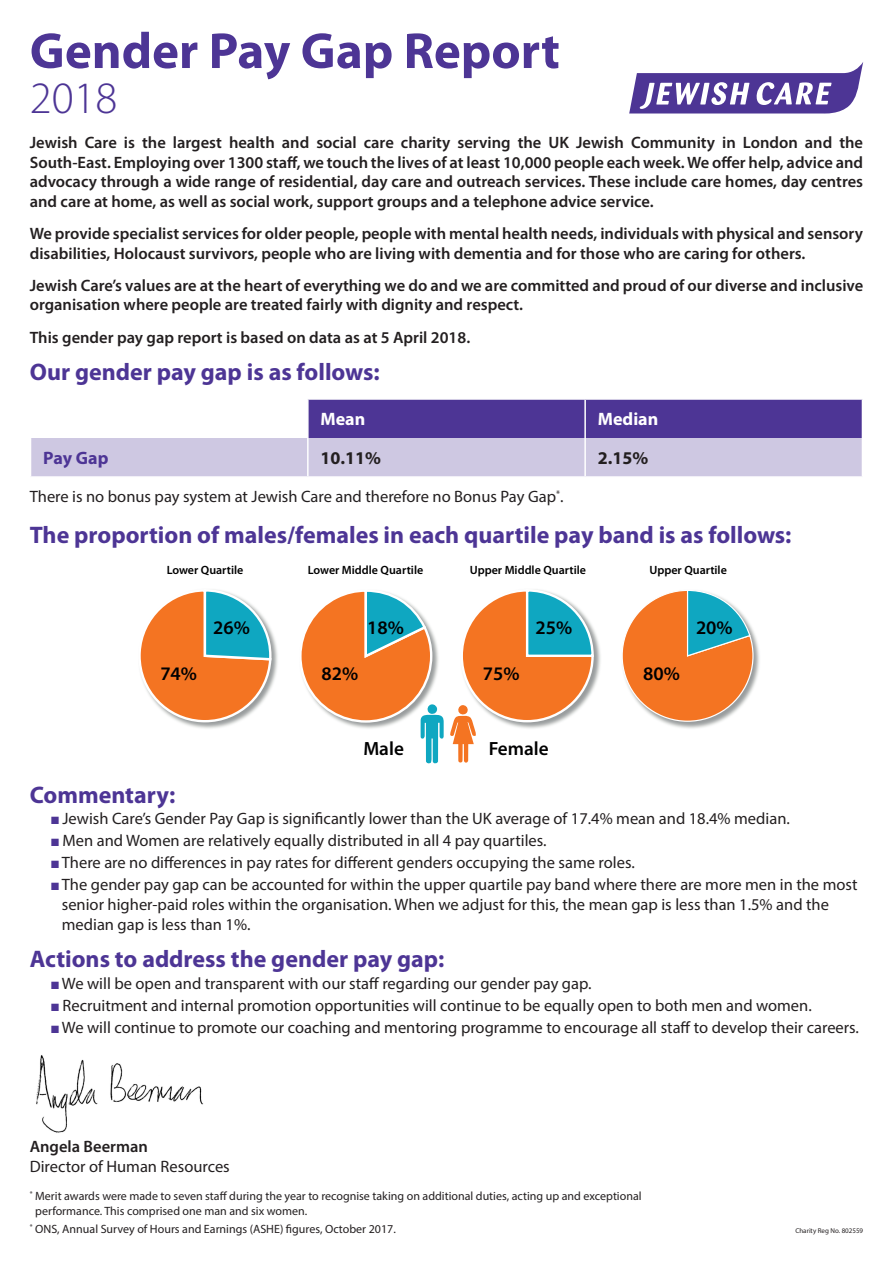
<style>
.page{position:relative;width:893px;height:1263px;background:#fff}
.page>*{position:absolute;margin:0;border:0;box-sizing:border-box;transform-origin:0 0}
.t1{font:700 51px "Myriad Pro";color:#4d3595}
.t2{font:300 45px "Myriad Pro";color:#4d3595}
.t3{font:700 24px "Myriad Pro";color:#4d3595}
.t4{font:600 19.2px "Myriad Pro";color:#000001}
.t5{font:700 18px "Myriad Pro";color:#231f20}
.t6{font:700 18px "Myriad Pro";color:#fff}
.t7{font:700 18px "Myriad Pro";letter-spacing:-.005em;color:#4d3595}
.Body_text{font:16.5px/19.8px "Myriad Pro";color:#231f20}
.Intro_text{font:600 16.5px/19.5px "Myriad Pro";color:#231f20}
.Note_text{font:12px/14.4px "Myriad Pro";color:#231f20}
.t8{font:600 12px "Myriad Pro";color:#000001}
.t9{font:7.05px "Myriad Pro";color:#231f20}
.s1{color:#4d3595}
.s2{font-weight:600}
</style>
<div class="page">
<svg style="left:629px;top:62px;width:234px;height:52px"></svg>
<img style="left:182px;top:632px;width:96px;height:97px">
<svg style="left:140px;top:590px;width:132px;height:133px"></svg>
<img style="left:594px;top:630px;width:7px;height:58px">
<svg style="left:622px;top:590px;width:138px;height:139px"></svg>
<svg style="left:301px;top:589px;width:293px;height:175px"></svg>
<svg style="left:31px;top:400px;width:831px;height:76px"></svg>
<hr style="left:307px;top:400px;width:2px;height:38px;background:#fff">
<hr style="left:307px;top:438px;width:2px;height:38px;background:#fff">
<hr style="left:584px;top:400px;width:2px;height:38px;background:#fff">
<hr style="left:584px;top:438px;width:2px;height:38px;background:#fff">
<img style="left:36px;top:1055px;width:168px;height:78px">
<p class="t1" style="left:30px;top:22px;width:532px">Gender Pay Gap Report</p>
<p class="t2" style="left:30px;top:73px;width:89px">2018</p>
<p class="Intro_text" style="left:30px;top:133px;width:835px;text-align:justify">Jewish Care is the largest health and social care charity serving the UK Jewish Community in London and the South-East. Employing over 1300 staff, we touch the lives of at least 10,000 people each week. We offer help, advice and advocacy through a wide range of residential, day care and outreach services. These include care homes, day centres and care at home, as well as social work, support groups and a telephone advice service.</p>
<p class="Intro_text" style="left:30px;top:224px;width:835px">We provide specialist services for older people, people with mental health needs, individuals with physical and sensory disabilities, Holocaust survivors, people who are living with dementia and for those who are caring for others.</p>
<p class="Intro_text" style="left:30px;top:276px;width:835px">Jewish Care’s values are at the heart of everything we do and we are committed and proud of our diverse and inclusive organisation where people are treated fairly with dignity and respect.</p>
<p class="Intro_text" style="left:30px;top:328px;width:442px">This gender pay gap report is based on data as at 5 April 2018.</p>
<p class="t3" style="left:30px;top:359px;width:351px">Our gender pay gap is as follows:</p>
<p class="t6" style="left:321px;top:409px;width:46px">Mean</p>
<p class="t6" style="left:598px;top:409px;width:62px">Median</p>
<p class="t7" style="left:43px;top:448px;width:67px">Pay Gap</p>
<p class="t5" style="left:321px;top:448px;width:62px">10.11%</p>
<p class="t5" style="left:598px;top:448px;width:52px">2.15%</p>
<p class="Body_text" style="left:30px;top:486px;width:535px">There is no bonus pay system at Jewish Care and therefore no Bonus Pay Gap<sup>*</sup>.</p>
<p class="t3" style="left:30px;top:521px;width:763px">The proportion of males/females in each quartile pay band is as follows:</p>
<p class="t8" style="left:167px;top:564px;width:78px">Lower Quartile</p>
<p class="t8" style="left:308px;top:564px;width:117px">Lower Middle Quartile</p>
<p class="t8" style="left:470px;top:564px;width:118px">Upper Middle Quartile</p>
<p class="t8" style="left:649px;top:564px;width:79px">Upper Quartile</p>
<p class="t4" style="left:160px;top:663px;width:38px">74%</p>
<p class="t4" style="left:213px;top:617px;width:38px">26%</p>
<p class="t4" style="left:367px;top:617px;width:38px">18%</p>
<p class="t4" style="left:536px;top:617px;width:38px">25%</p>
<p class="t4" style="left:696px;top:617px;width:38px">20%</p>
<p class="t4" style="left:322px;top:663px;width:38px">82%</p>
<p class="t4" style="left:483px;top:663px;width:38px">75%</p>
<p class="t4" style="left:643px;top:663px;width:38px">80%</p>
<p class="t4" style="left:363px;top:737px;width:42px">Male</p>
<p class="t4" style="left:489px;top:737px;width:62px">Female</p>
<p class="t3" style="left:30px;top:781px;width:147px">Commentary:</p>
<p class="Body_text" style="left:51px;top:809px;width:740px"><span class="s1">■</span> Jewish Care’s Gender Pay Gap is significantly lower than the UK average of 17.4% mean and 18.4% median.</p>
<p class="Body_text" style="left:51px;top:831px;width:497px"><span class="s1">■</span> Men and Women are relatively equally distributed in all 4 pay quartiles.</p>
<p class="Body_text" style="left:51px;top:852px;width:585px"><span class="s1">■</span> There are no differences in pay rates for different genders occupying the same roles.</p>
<p class="Body_text" style="left:62px;top:874px;width:797px;text-indent:-11px"><span class="s1">■</span> The gender pay gap can be accounted for within the upper quartile pay band where there are more men in the most senior higher-paid roles within the organisation. When we adjust for this, the mean gap is less than 1.5% and the median gap is less than 1%.</p>
<p class="t3" style="left:30px;top:945px;width:416px">Actions to address the gender pay gap:</p>
<p class="Body_text" style="left:51px;top:973px;width:542px"><span class="s1">■</span> We will be open and transparent with our staff regarding our gender pay gap.</p>
<p class="Body_text" style="left:51px;top:995px;width:762px"><span class="s1">■</span> Recruitment and internal promotion opportunities will continue to be equally open to both men and women.</p>
<p class="Body_text" style="left:51px;top:1017px;width:809px"><span class="s1">■</span> We will continue to promote our coaching and mentoring programme to encourage all staff to develop their careers.</p>
<p class="Body_text" style="left:30px;top:1137px;width:202px"><span class="s2">Angela Beerman<br></span>Director of Human Resources</p>
<p class="Note_text" style="left:35px;top:1189px;width:608px;text-indent:-5px"><sup>*</sup> Merit awards were made to seven staff during the year to recognise taking on additional duties, acting up and exceptional performance. This comprised one man and six women.</p>
<p class="Note_text" style="left:30px;top:1222px;width:368px"><sup>*</sup> ONS, Annual Survey of Hours and Earnings (ASHE) figures, October 2017.</p>
<p class="t9" style="left:795px;top:1226px;width:69px">Charity Reg No. 802559</p>
</div>
